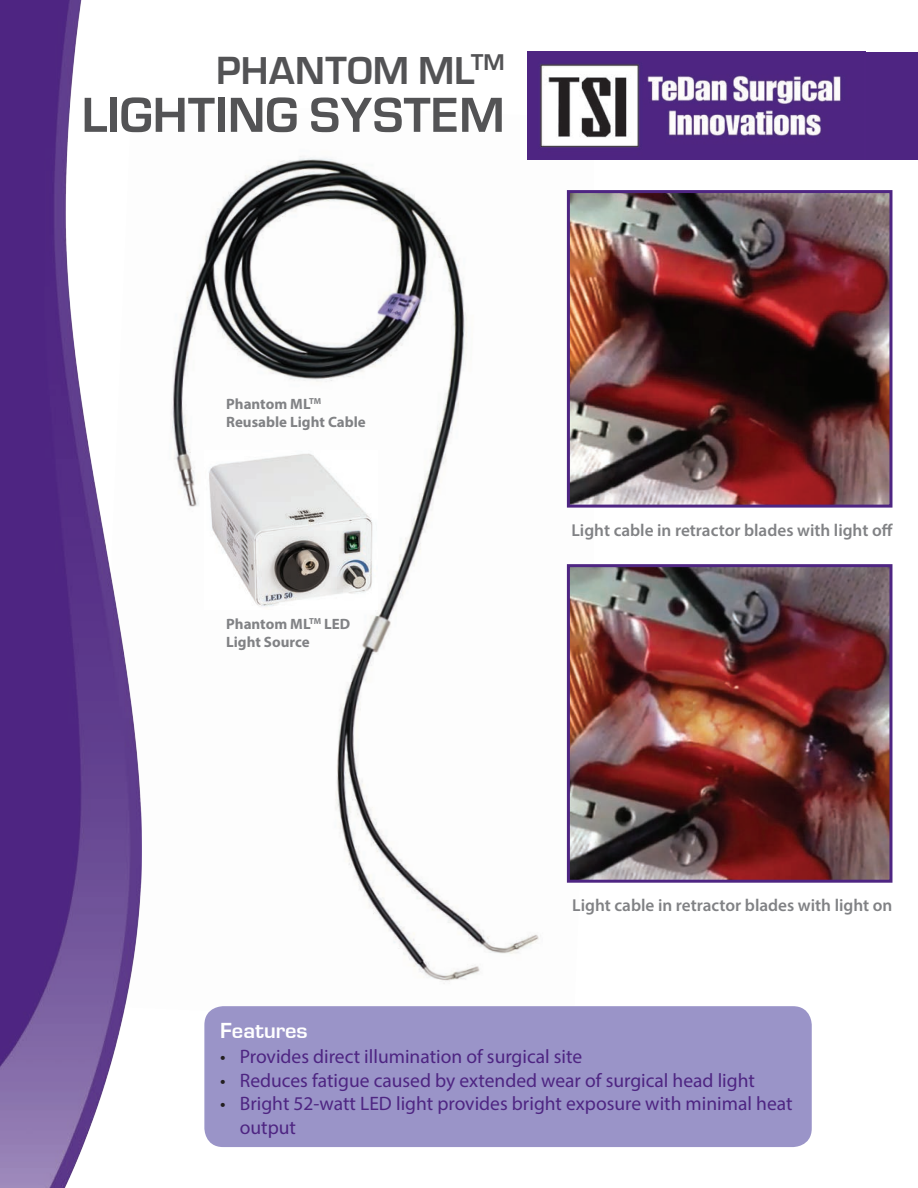
<style>
.page{position:relative;width:918px;height:1188px;background:#fff}
.page>*{position:absolute;margin:0;border:0;box-sizing:border-box;transform-origin:0 0}
.t1{font:500 51px "Eurostile MN";color:#535355}
.t2{font:500 40.5px "Eurostile MN";color:#535355}
.t3{font:500 22.5px "Eurostile MN";color:#fff}
.t4{font:19.5px/23.4px "Myriad Pro";color:#4e2582}
.t5{font:600 17.25px "Myriad Pro";color:#818285}
.t6{font:700 15px/18px "Myriad Pro";color:#818285}
.s1{color:#231f20}
</style>
<div class="page">
<img style="left:171px;top:156px;width:396px;height:860px">
<div style="left:205px;top:1007px;width:606px;height:139px;background:#9a94c8;border-radius:18px"></div>
<div style="left:204px;top:1006px;width:608px;height:141px;border:2px solid #9a94c8;border-radius:18px"></div>
<img style="left:0;top:0;width:142px;height:1188px">
<div style="left:527px;top:52px;width:391px;height:108px;background:#4e2582"></div>
<img style="left:540px;top:64px;width:301px;height:84px">
<img style="left:571px;top:194px;width:317px;height:310px">
<div style="left:567px;top:190px;width:325px;height:318px;border:3px solid #4e2582"></div>
<img style="left:571px;top:568px;width:317px;height:311px">
<div style="left:567px;top:564px;width:325px;height:319px;border:3px solid #4e2582"></div>
<img style="left:204px;top:450px;width:174px;height:160px">
<h2 class="t2" style="left:216px;top:49px;width:290px">PHANTOM ML<sup>TM</sup></h2>
<h1 class="t1" style="left:82px;top:88px;width:425px">LIGHTING SYSTEM</h1>
<p class="t6" style="left:226px;top:395px;width:141px">Phantom ML<sup>TM<br></sup>Reusable Light Cable</p>
<p class="t6" style="left:226px;top:614px;width:126px">Phantom ML<sup>TM</sup> LED<br>Light Source</p>
<p class="t5" style="left:571px;top:519px;width:323px">Light cable in retractor blades with light off</p>
<p class="t5" style="left:572px;top:894px;width:322px">Light cable in retractor blades with light on</p>
<p class="t3" style="left:220px;top:1018px;width:89px">Features</p>
<p class="t4" style="left:220px;top:1045px;width:363px"><span class="s1">•</span> Provides direct illumination of surgical site</p>
<p class="t4" style="left:220px;top:1068px;width:536px"><span class="s1">•</span> Reduces fatigue caused by extended wear of surgical head light</p>
<p class="t4" style="left:240px;top:1092px;width:554px;text-indent:-20px"><span class="s1">•</span> Bright 52-watt LED light provides bright exposure with minimal heat output</p>
</div>
